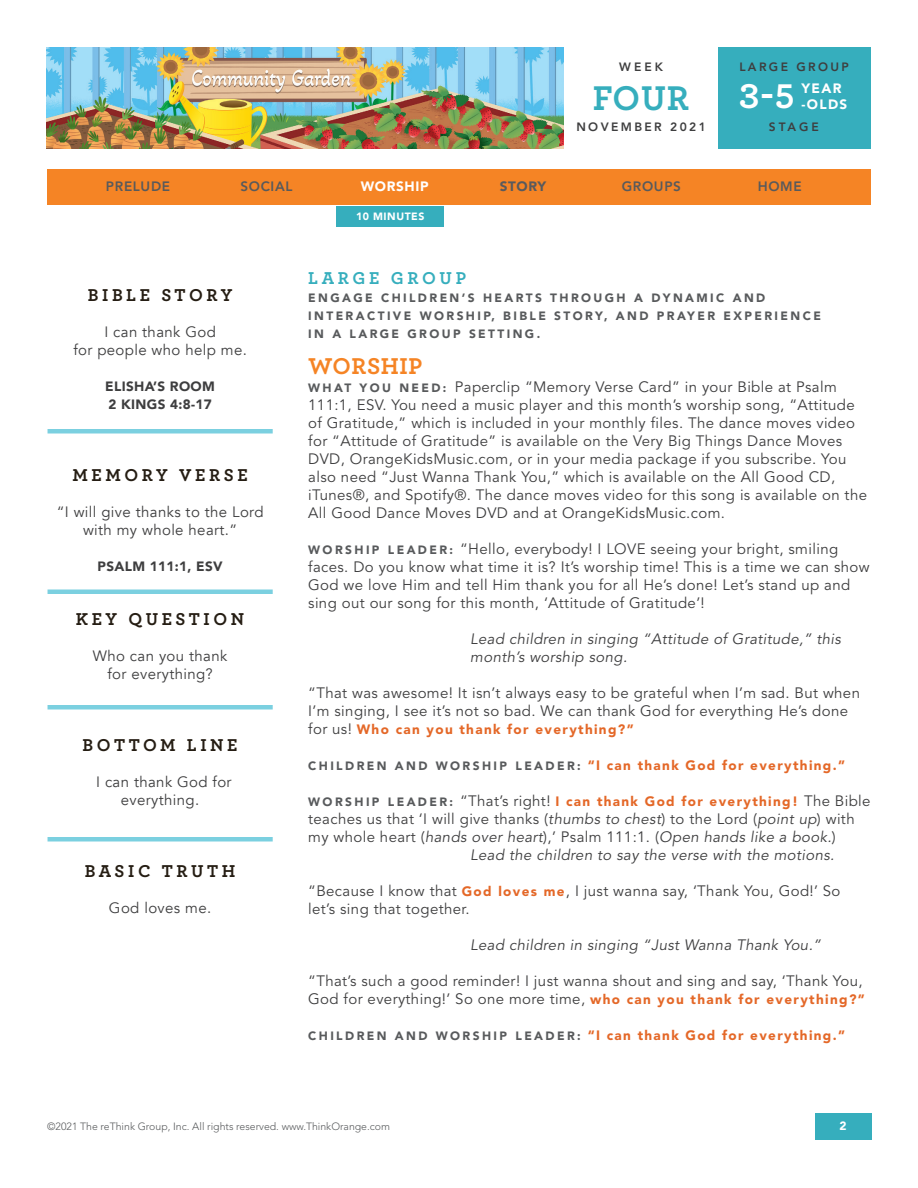
<style>
.page{position:relative;width:918px;height:1188px;background:#fff}
.page>*{position:absolute;margin:0;border:0;box-sizing:border-box;transform-origin:0 0}
.t1{font:700 36px "Archer Pro";color:#36aebd}
.t2{font:700 36px "Archer Pro";color:#fff}
.t3{font:700 24px "Archer Pro";letter-spacing:.025em;color:#f58425}
.t4{font:700 18px "Archer Pro";letter-spacing:.2em;color:#251d13}
.Paragraph_Style_1{font:700 18px "Archer Pro";letter-spacing:.2em;color:#36aebd}
.Paragraph_Style_1-2{font:15px/18px "Avenir LT Std";letter-spacing:.025em;color:#3e3e3f}
.Paragraph_Style_1-3{font:italic 15px/18px "Avenir LT Std";letter-spacing:.025em;color:#3e3e3f}
.t5{font:15px/18px "Avenir";letter-spacing:.025em;color:#3e3e3f;text-align:center}
.Paragraph_Style_1-4{font:900 13.5px "Avenir LT Std";letter-spacing:.1em;color:#e46828}
.t6{font:900 13.5px/18px "Avenir";letter-spacing:.025em;color:#3e3e3f}
.t7{font:800 13.5px "Avenir LT Std";letter-spacing:.05em;color:#585a5c}
.t8{font:900 13.5px/16.2px "Avenir LT Std";letter-spacing:.1em;color:#fff}
.t9{font:900 13.5px "Avenir LT Std";letter-spacing:.05em;color:#fff}
.t10{font:900 13.5px "Avenir LT Std";letter-spacing:.05em;color:#595a5d}
.Paragraph_Style_1-5{font:900 12px/18px "Avenir LT Std";letter-spacing:.2em;color:#585a5c}
.t11{font:800 12px "Avenir LT Std";letter-spacing:.2em;color:#3e3e3f}
.t12{font:900 12px "Avenir LT Std";color:#fff}
.t13{font:300 10.5px "Avenir LT Std";color:#585a5c}
.t14{font:900 10.5px "Avenir LT Std";letter-spacing:.05em;color:#fff}
.s1{font-weight:900;font-size:12px;color:#585a5c}
.s2{font-weight:400;font-size:15px;color:#3e3e3f}
.s3{font-size:12px;color:#585a5c}
.s4{font-style:italic}
.s5{font-weight:900;font-size:13.5px;color:#e46828}
</style>
<div class="page">
<img style="left:46px;top:47px;width:518px;height:102px">
<div style="left:717px;top:47px;width:154px;height:102px;background:#36aebd"></div>
<div style="left:48px;top:429px;width:225px;height:5px;background:#7bd0e0"></div>
<hr style="left:48px;top:590px;width:225px;height:4px;background:#7bd0e0">
<div style="left:48px;top:705px;width:225px;height:5px;background:#7bd0e0"></div>
<div style="left:48px;top:837px;width:225px;height:5px;background:#7bd0e0"></div>
<div style="left:815px;top:1113px;width:57px;height:27px;background:#36aebd"></div>
<div style="left:336px;top:206px;width:108px;height:20px;background:#36aebd"></div>
<div style="left:47px;top:170px;width:824px;height:36px;background:#f58425"></div>
<p class="t11" style="left:619px;top:59px;width:45px">WEEK</p>
<h1 class="t1" style="left:593px;top:69px;width:98px">FOUR</h1>
<p class="t11" style="left:576px;top:120px;width:131px">NOVEMBER 2021</p>
<p class="t11" style="left:739px;top:59px;width:111px">LARGE GROUP</p>
<h1 class="t2" style="left:739px;top:68px;width:57px">3-5</h1>
<p class="t8" style="left:802px;top:80px;width:47px">YEAR -OLDS</p>
<p class="t11" style="left:769px;top:120px;width:52px">STAGE</p>
<p class="t7" style="left:106px;top:178px;width:66px">PRELUDE</p>
<p class="t7" style="left:240px;top:178px;width:54px">SOCIAL</p>
<p class="t9" style="left:361px;top:178px;width:70px">WORSHIP</p>
<p class="t10" style="left:500px;top:178px;width:48px">STORY</p>
<p class="t7" style="left:622px;top:178px;width:61px">GROUPS</p>
<p class="t7" style="left:758px;top:178px;width:46px">HOME</p>
<p class="t4" style="left:88px;top:281px;width:146px">BIBLE STORY</p>
<p class="t5" style="left:73px;top:324px;width:175px">I can thank God<br>for people who help me.</p>
<p class="t6" style="left:105px;top:377px;width:111px">ELISHA’S ROOM<br>2 KINGS 4:8-17</p>
<p class="t4" style="left:72px;top:461px;width:177px">MEMORY VERSE</p>
<p class="t5" style="left:57px;top:504px;width:208px">“I will give thanks to the Lord with my whole heart.”</p>
<p class="t6" style="left:98px;top:557px;width:127px">PSALM 111:1, ESV</p>
<p class="t4" style="left:76px;top:605px;width:170px">KEY QUESTION</p>
<p class="t5" style="left:93px;top:648px;width:136px">Who can you thank for everything?</p>
<p class="t4" style="left:83px;top:731px;width:156px">BOTTOM LINE</p>
<p class="t5" style="left:96px;top:774px;width:137px">I can thank God for everything.</p>
<p class="t4" style="left:85px;top:857px;width:152px">BASIC TRUTH</p>
<p class="t5" style="left:109px;top:900px;width:104px">God loves me.</p>
<p class="t14" style="left:356px;top:210px;width:70px">10 MINUTES</p>
<p class="Paragraph_Style_1" style="left:308px;top:263px;width:159px">LARGE GROUP</p>
<p class="Paragraph_Style_1-5" style="left:308px;top:288px;width:514px">ENGAGE CHILDREN’S HEARTS THROUGH A DYNAMIC AND<br>INTERACTIVE WORSHIP, BIBLE STORY, AND PRAYER EXPERIENCE<br>IN A LARGE GROUP SETTING.</p>
<p class="t3" style="left:308px;top:347px;width:116px">WORSHIP</p>
<p class="Paragraph_Style_1-2" style="left:308px;top:378px;width:560px"><span class="s1">W H AT Y O U N E E D :</span> Paperclip “Memory Verse Card” in your Bible at Psalm 111:1, ESV. You need a music player and this month’s worship song, “Attitude of Gratitude,” which is included in your monthly files. The dance moves video for “Attitude of Gratitude” is available on the Very Big Things Dance Moves DVD, OrangeKidsMusic.com, or in your media package if you subscribe. You also need “Just Wanna Thank You,” which is available on the All Good CD, iTunes®, and Spotify®. The dance moves video for this song is available on the All Good Dance Moves DVD and at OrangeKidsMusic.com.</p>
<p class="Paragraph_Style_1-2" style="left:308px;top:540px;width:563px"><span class="s1">W O R S H I P L E A D E R :</span> “Hello, everybody! I LOVE seeing your bright, smiling faces. Do you know what time it is? It’s worship time! This is a time we can show God we love Him and tell Him thank you for all He’s done! Let’s stand up and sing out our song for this month, ‘Attitude of Gratitude’!</p>
<p class="Paragraph_Style_1-3" style="left:470px;top:630px;width:372px">Lead children in singing “Attitude of Gratitude,” this month’s worship song.</p>
<p class="Paragraph_Style_1-2" style="left:308px;top:684px;width:553px">“That was awesome! It isn’t always easy to be grateful when I’m sad. But when<br>I’m singing, I see it’s not so bad. We can thank God for everything He’s done</p>
<p class="Paragraph_Style_1-4" style="left:308px;top:721px;width:327px"><span class="s2">for us!</span> Who can you thank for everything?”</p>
<p class="Paragraph_Style_1-4" style="left:308px;top:757px;width:538px"><span class="s3">CHILDREN AND WORSHIP LEADER:</span> “I can thank God for everything.”</p>
<p class="Paragraph_Style_1-4" style="left:308px;top:793px;width:564px"><span class="s3">WORSHIP LEADER:</span> <span class="s2">“That’s right!</span> I can thank God for everything! <span class="s2">The Bible</span></p>
<p class="Paragraph_Style_1-2" style="left:308px;top:810px;width:548px">teaches us that ‘I will give thanks (<span class="s4">thumbs to chest</span>) to the Lord (<span class="s4">point up</span>) with my whole heart (<span class="s4">hands over heart</span>),’ Psalm 111:1. (<span class="s4">Open hands like a book.</span>)</p>
<p class="Paragraph_Style_1-3" style="left:470px;top:846px;width:366px">Lead the children to say the verse with the motions.</p>
<p class="Paragraph_Style_1-2" style="left:308px;top:882px;width:534px">“Because I know that <span class="s5">God loves me</span>, I just wanna say, ‘Thank You, God!’ So let’s sing that together.</p>
<p class="Paragraph_Style_1-3" style="left:470px;top:936px;width:352px">Lead children in singing “Just Wanna Thank You.”</p>
<p class="Paragraph_Style_1-2" style="left:308px;top:972px;width:558px">“That’s such a good reminder! I just wanna shout and sing and say, ‘Thank You,<br>God for everything!’ So one more time, <span class="s5">who can you thank for everything?”</span></p>
<p class="Paragraph_Style_1-4" style="left:308px;top:1027px;width:538px"><span class="s3">CHILDREN AND WORSHIP LEADER:</span> “I can thank God for everything.”</p>
<p class="t13" style="left:47px;top:1120px;width:344px">©2021 The reThink Group, Inc. All rights reserved. www.ThinkOrange.com</p>
<p class="t12" style="left:840px;top:1118px;width:9px">2</p>
</div>
